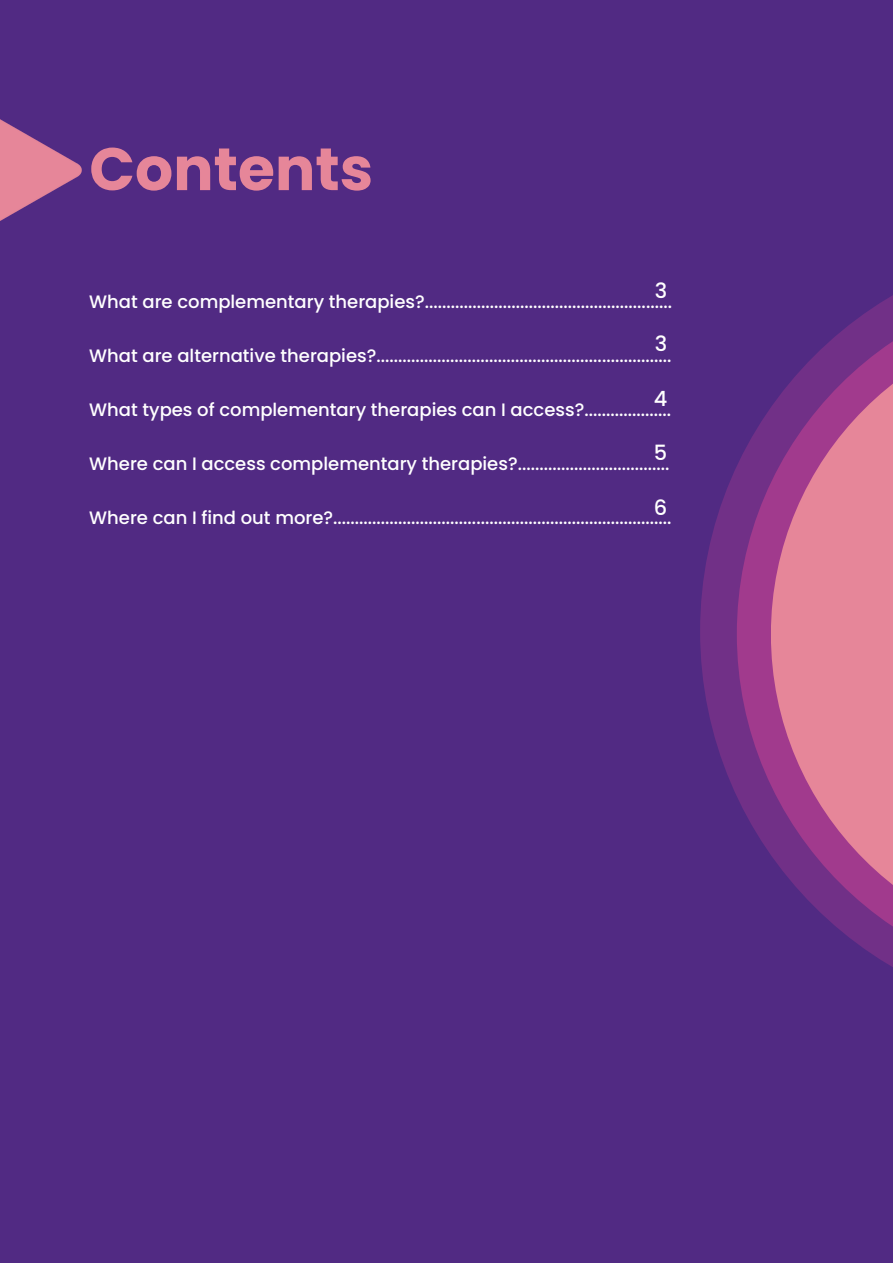
<style>
.page{position:relative;width:893px;height:1264px;background:#fff}
.page>*{position:absolute;margin:0;border:0;box-sizing:border-box;transform-origin:0 0}
.t1{font:700 60px "Poppins";color:#e68699}
.t2{font:500 21px "Poppins";color:#fff}
.t3{font:500 18px "Poppins";color:#fff}
</style>
<div class="page">
<div style="left:0;top:0;width:892px;height:1262px;background:#512a83"></div>
<svg style="left:700px;top:469px;width:36px;height:325px;fill:#713087"></svg>
<svg style="left:736px;top:296px;width:156px;height:671px"></svg>
<svg style="left:770px;top:316px;width:122px;height:636px;background:#b65f91"></svg>
<img style="left:0;top:119px;width:82px;height:102px">
<p class="t1" style="left:89px;top:127px;width:285px">Contents</p>
<p class="t2" style="left:654px;top:276px;width:14px">3</p>
<p class="t2" style="left:654px;top:329px;width:14px">3</p>
<p class="t2" style="left:653px;top:384px;width:15px">4</p>
<p class="t2" style="left:654px;top:438px;width:15px">5</p>
<p class="t2" style="left:653px;top:492px;width:15px">6</p>
<p class="t3" style="left:89px;top:289px;width:584px">What are complementary therapies?.........................................................</p>
<p class="t3" style="left:89px;top:343px;width:583px">What are alternative therapies?....................................................................</p>
<p class="t3" style="left:89px;top:397px;width:583px">What types of complementary therapies can I access?....................</p>
<p class="t3" style="left:89px;top:451px;width:581px">Where can I access complementary therapies?...................................</p>
<p class="t3" style="left:89px;top:504px;width:583px">Where can I find out more?..............................................................................</p>
</div>
